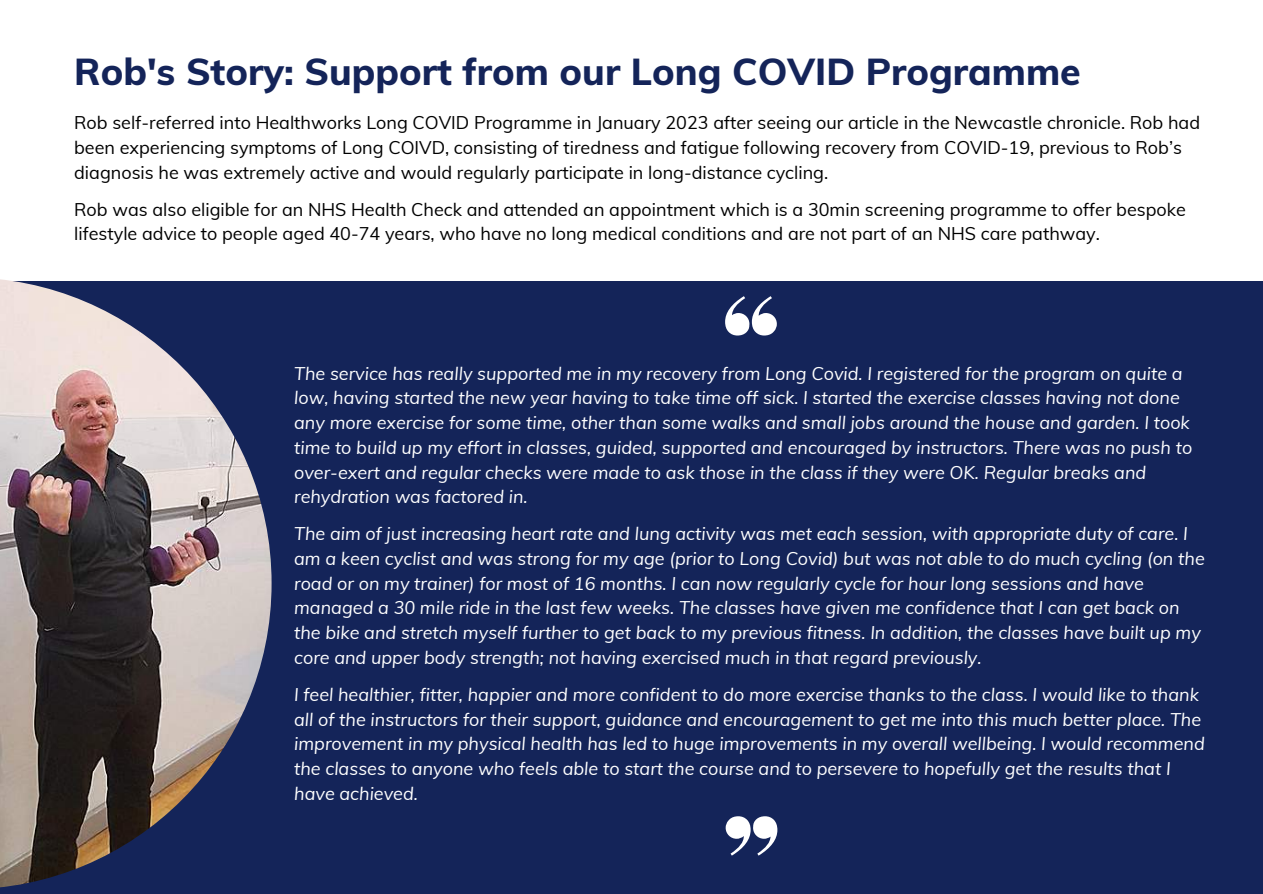
<style>
.page{position:relative;width:1263px;height:894px;background:#fff}
.page>*{position:absolute;margin:0;border:0;box-sizing:border-box;transform-origin:0 0}
.t1{font:800 37.5px "Muli";color:#142459}
.t2{font:italic 18px/24.8px "Muli";color:#fff}
.t3{font:18px/24.8px "Muli";color:#000}
</style>
<div class="page">
<div style="left:0;top:281px;width:1263px;height:612px;background:#142459"></div>
<img style="left:0;top:279px;width:272px;height:609px">
<svg style="left:725px;top:296px;width:52px;height:39px"></svg>
<svg style="left:726px;top:816px;width:51px;height:39px"></svg>
<h1 class="t1" style="left:74px;top:47px;width:1008px">Rob's Story: Support from our Long COVID Programme</h1>
<p class="t3" style="left:74px;top:110px;width:1127px">Rob self-referred into Healthworks Long COVID Programme in January 2023 after seeing our article in the Newcastle chronicle. Rob had been experiencing symptoms of Long COIVD, consisting of tiredness and fatigue following recovery from COVID-19, previous to Rob’s diagnosis he was extremely active and would regularly participate in long-distance cycling.</p>
<p class="t3" style="left:74px;top:196px;width:1113px">Rob was also eligible for an NHS Health Check and attended an appointment which is a 30min screening programme to offer bespoke lifestyle advice to people aged 40-74 years, who have no long medical conditions and are not part of an NHS care pathway.</p>
<p class="t2" style="left:294px;top:360px;width:900px">The service has really supported me in my recovery from Long Covid. I registered for the program on quite a low, having started the new year having to take time off sick. I started the exercise classes having not done any more exercise for some time, other than some walks and small jobs around the house and garden. I took time to build up my effort in classes, guided, supported and encouraged by instructors. There was no push to over-exert and regular checks were made to ask those in the class if they were OK. Regular breaks and rehydration was factored in.</p>
<p class="t2" style="left:294px;top:521px;width:912px">The aim of just increasing heart rate and lung activity was met each session, with appropriate duty of care. I am a keen cyclist and was strong for my age (prior to Long Covid) but was not able to do much cycling (on the road or on my trainer) for most of 16 months. I can now regularly cycle for hour long sessions and have managed a 30 mile ride in the last few weeks. The classes have given me confidence that I can get back on the bike and stretch myself further to get back to my previous fitness. In addition, the classes have built up my core and upper body strength; not having exercised much in that regard previously.</p>
<p class="t2" style="left:294px;top:681px;width:912px">I feel healthier, fitter, happier and more confident to do more exercise thanks to the class. I would like to thank all of the instructors for their support, guidance and encouragement to get me into this much better place. The improvement in my physical health has led to huge improvements in my overall wellbeing. I would recommend the classes to anyone who feels able to start the course and to persevere to hopefully get the results that I have achieved.</p>
</div>
